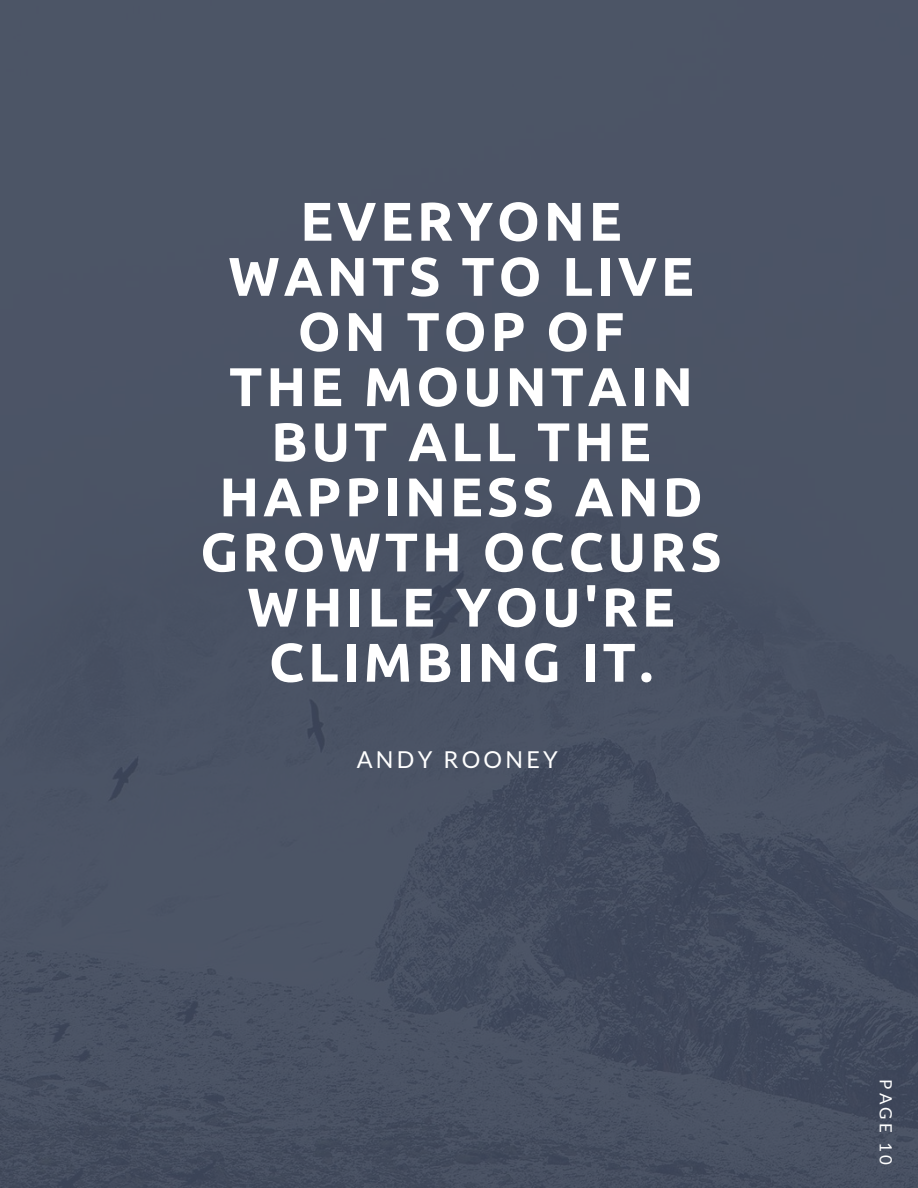
<style>
.page{position:relative;width:918px;height:1188px;background:#fff}
.page>*{position:absolute;margin:0;border:0;box-sizing:border-box;transform-origin:0 0}
.t1{font:700 54.45px/55.2px "Ubuntu";letter-spacing:.07em;color:#fff;text-align:center}
.t2{font:23.4px "Lato";letter-spacing:.14em;color:#fff}
.t3{font:16.8px "Lato";letter-spacing:.19em;color:#fff}
</style>
<div class="page">
<img style="left:0;top:0;width:918px;height:1188px">
<p class="t1" style="left:200px;top:193px;width:523px">EVERYONE<br>WANTS TO LIVE<br>ON TOP OF<br>THE MOUNTAIN<br>BUT ALL THE<br>HAPPINESS AND<br>GROWTH OCCURS<br>WHILE YOU'RE<br>CLIMBING IT.</p>
<p class="t2" style="left:357px;top:745px;width:203px">ANDY ROONEY</p>
<p class="t3" style="left:896px;top:1079px;width:88px;rotate:90deg">PAGE 10</p>
</div>
